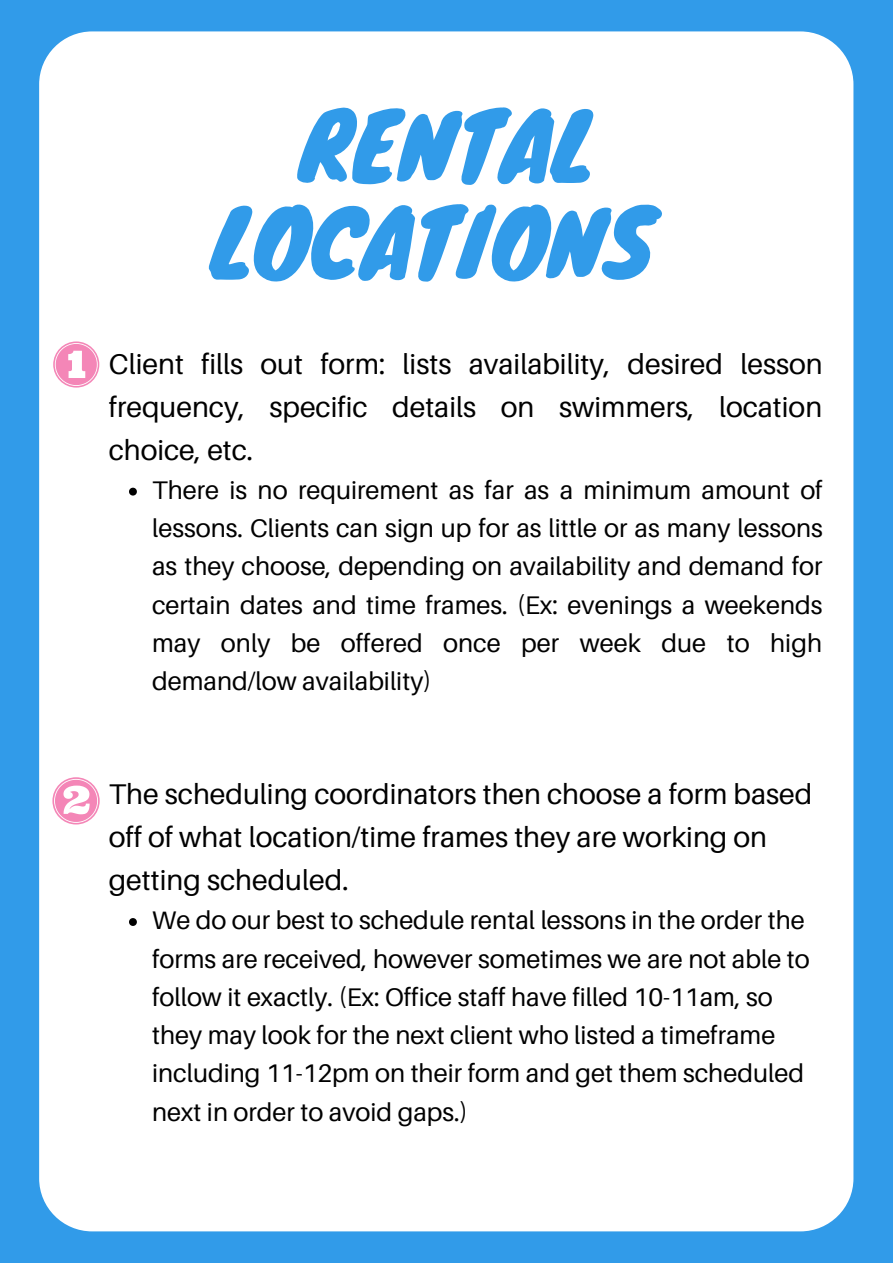
<style>
.page{position:relative;width:893px;height:1264px;background:#fff}
.page>*{position:absolute;margin:0;border:0;box-sizing:border-box;transform-origin:0 0}
.t1{font:89.85px/96.6px "Knewave";color:#319be9;text-align:center}
.t2{font:28.5px/42.8px "Aileron";color:#000;text-align:justify}
.t3{font:25.5px/38.2px "Aileron";color:#000;text-align:justify}
</style>
<div class="page">
<div style="left:0;top:0;width:892px;height:1262px;background:#319be9"></div>
<div style="left:39px;top:31px;width:814px;height:1200px;background:#fff;border-radius:53px"></div>
<svg style="left:53px;top:341px;width:46px;height:46px"></svg>
<svg style="left:52px;top:777px;width:48px;height:47px"></svg>
<svg style="left:129px;top:487px;width:8px;height:8px"></svg>
<svg style="left:129px;top:918px;width:8px;height:7px"></svg>
<h1 class="t1" style="left:210px;top:94px;width:445px">RENTAL<br>LOCATIONS</h1>
<p class="t2" style="left:109px;top:342px;width:715px">Client fills out form: lists availability, desired lesson frequency, specific details on swimmers, location choice, etc.</p>
<p class="t3" style="left:152px;top:470px;width:672px">There is no requirement as far as a minimum amount of lessons. Clients can sign up for as little or as many lessons as they choose, depending on availability and demand for certain dates and time frames. (Ex: evenings a weekends may only be offered once per week due to high demand/low availability)</p>
<p class="t2" style="left:109px;top:772px;width:705px;text-align:left">The scheduling coordinators then choose a form based off of what location/time frames they are working on getting scheduled.</p>
<p class="t3" style="left:152px;top:900px;width:659px;text-align:left">We do our best to schedule rental lessons in the order the forms are received, however sometimes we are not able to follow it exactly. (Ex: Office staff have filled 10-11am, so they may look for the next client who listed a timeframe including 11-12pm on their form and get them scheduled next in order to avoid gaps.)</p>
</div>
